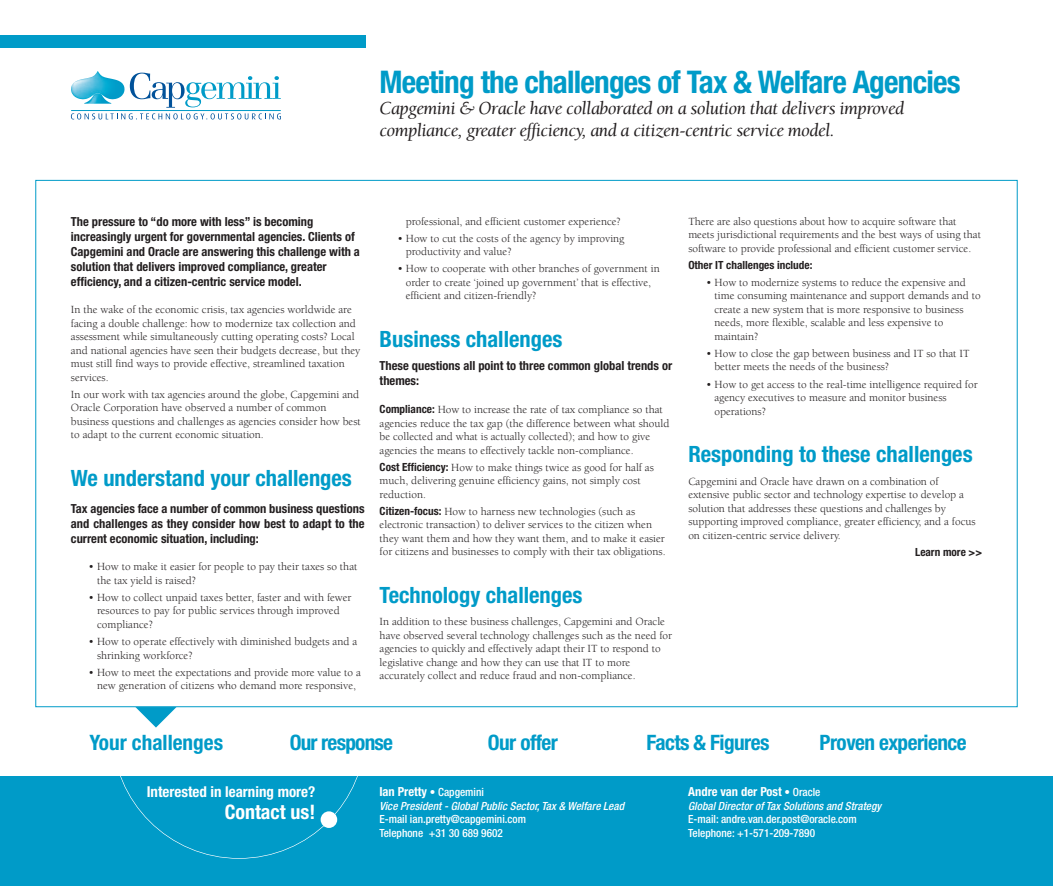
<style>
.page{position:relative;width:1053px;height:886px;background:#fff}
.page>*{position:absolute;margin:0;border:0;box-sizing:border-box;transform-origin:0 0}
.t1{font:700 condensed 31.25px "Helvetica Neue";letter-spacing:-.025em;color:#009bc8}
.t2{font:700 condensed 22.5px "Helvetica Neue";color:#009bc8}
.t3{font:700 condensed 21.25px "Helvetica Neue";letter-spacing:-.025em;color:#009bc8}
.t4{font:700 condensed 21.25px "Helvetica Neue";color:#009bc8}
.t5{font:700 condensed 20px "Helvetica Neue";color:#fff}
.t6{font:italic 18.75px/21.2px "Berkeley";letter-spacing:-.025em;color:#231f20}
.t7{font:700 condensed 15px "Helvetica Neue";color:#fff}
.t8{font:700 condensed 12.5px/15px "Helvetica Neue";color:#231f20}
.t9{font:700 condensed 12.5px "Helvetica Neue";color:#fff}
.t10{font:11.25px/13.5px "Berkeley";color:#231f20}
.t11{font:500 condensed 11.25px/13.5px "Helvetica Neue";color:#fff}
.t12{font:italic 500 condensed 11.25px/14.1px "Helvetica Neue";letter-spacing:.005em;color:#fff}
.t13{font:700 condensed 11.25px "Helvetica Neue";color:#231f20}
.s1{font-family:"Helvetica Neue";font-weight:700;font-stretch:condensed}
.s2{font-weight:700;font-style:normal;font-size:12.5px}
.s3{font-style:normal}
.s4{font-weight:500;font-size:11.25px}
</style>
<div class="page">
<div style="left:0;top:776px;width:1052px;height:110px;background:#009bc8"></div>
<div style="left:0;top:35px;width:365px;height:13px;background:#009bc8"></div>
<svg style="left:71px;top:73px;width:210px;height:46px"></svg>
<hr style="left:71px;top:110px;width:210px;height:1px;background:#009bc8">
<div style="left:320px;top:811px;width:17px;height:17px;background:#fff;border-radius:50%"></div>
<svg style="left:135px;top:707px;width:41px;height:20px"></svg>
<h1 class="t1" style="left:379px;top:71px;width:582px">Meeting the challenges of Tax &amp; Welfare Agencies</h1>
<h3 class="t6" style="left:379px;top:100px;width:526px">Capgemini &amp; Oracle have collaborated on a solution that delivers improved compliance, greater efficiency, and a citizen-centric service model.</h3>
<p class="t8" style="left:71px;top:215px;width:290px">The pressure to “do more with less” is becoming increasingly urgent for governmental agencies. Clients of Capgemini and Oracle are answering this challenge with a solution that delivers improved compliance, greater efficiency, and a citizen-centric service model.</p>
<p class="t10" style="left:71px;top:304px;width:291px">In the wake of the economic crisis, tax agencies worldwide are facing a double challenge: how to modernize tax collection and assessment while simultaneously cutting operating costs? Local and national agencies have seen their budgets decrease, but they must still find ways to provide effective, streamlined taxation services.</p>
<p class="t10" style="left:71px;top:388px;width:291px">In our work with tax agencies around the globe, Capgemini and Oracle Corporation have observed a number of common business questions and challenges as agencies consider how best to adapt to the current economic situation.</p>
<h2 class="t2" style="left:71px;top:470px;width:282px">We understand your challenges</h2>
<p class="t8" style="left:71px;top:502px;width:295px;text-align:justify">Tax agencies face a number of common business questions and challenges as they consider how best to adapt to the current economic situation, including:</p>
<p class="t10" style="left:97px;top:561px;width:262px;text-indent:-8px">• How to make it easier for people to pay their taxes so that the tax yield is raised?</p>
<p class="t10" style="left:97px;top:592px;width:256px;text-indent:-8px">• How to collect unpaid taxes better, faster and with fewer resources to pay for public services through improved compliance?</p>
<p class="t10" style="left:97px;top:636px;width:262px;text-indent:-8px">• How to operate effectively with diminished budgets and a shrinking workforce?</p>
<p class="t10" style="left:89px;top:666px;width:274px;text-align:center">• How to meet the expectations and provide more value to a new generation of citizens who demand more responsive,</p>
<p class="t10" style="left:406px;top:215px;width:216px">professional, and efficient customer experience?</p>
<p class="t10" style="left:406px;top:232px;width:220px;text-indent:-8px">• How to cut the costs of the agency by improving productivity and value?</p>
<p class="t10" style="left:406px;top:263px;width:255px;text-indent:-8px">• How to cooperate with other branches of government in order to create ‘joined up government’ that is effective, efficient and citizen-friendly?</p>
<h2 class="t2" style="left:379px;top:331px;width:184px">Business challenges</h2>
<p class="t8" style="left:379px;top:359px;width:294px">These questions all point to three common global trends or themes:</p>
<p class="t10" style="left:379px;top:404px;width:291px"><span class="s1">Compliance:</span> How to increase the rate of tax compliance so that agencies reduce the tax gap (the difference between what should be collected and what is actually collected); and how to give agencies the means to effectively tackle non-compliance.</p>
<p class="t10" style="left:379px;top:461px;width:276px"><span class="s1">Cost Efficiency:</span> How to make things twice as good for half as much, delivering genuine efficiency gains, not simply cost reduction.</p>
<p class="t10" style="left:379px;top:505px;width:287px"><span class="s1">Citizen-focus:</span> How to harness new technologies (such as electronic transaction) to deliver services to the citizen when they want them and how they want them, and to make it easier for citizens and businesses to comply with their tax obligations.</p>
<h2 class="t2" style="left:379px;top:587px;width:204px">Technology challenges</h2>
<p class="t10" style="left:379px;top:616px;width:294px">In addition to these business challenges, Capgemini and Oracle have observed several technology challenges such as the need for agencies to quickly and effectively adapt their IT to respond to legislative change and how they can use that IT to more accurately collect and reduce fraud and non-compliance.</p>
<p class="t10" style="left:688px;top:215px;width:294px">There are also questions about how to acquire software that meets jurisdictional requirements and the best ways of using that software to provide professional and efficient customer service.</p>
<p class="t13" style="left:688px;top:261px;width:125px">Other IT challenges include:</p>
<p class="t10" style="left:714px;top:277px;width:268px;text-indent:-8px">• How to modernize systems to reduce the expensive and time consuming maintenance and support demands and to create a new system that is more responsive to business needs, more flexible, scalable and less expensive to maintain?</p>
<p class="t10" style="left:714px;top:348px;width:256px;text-indent:-8px">• How to close the gap between business and IT so that IT better meets the needs of the business?</p>
<p class="t10" style="left:714px;top:378px;width:265px;text-indent:-8px">• How to get access to the real-time intelligence required for agency executives to measure and monitor business operations?</p>
<h2 class="t2" style="left:688px;top:446px;width:286px">Responding to these challenges</h2>
<p class="t10" style="left:688px;top:475px;width:289px">Capgemini and Oracle have drawn on a combination of extensive public sector and technology expertise to develop a solution that addresses these questions and challenges by supporting improved compliance, greater efficiency, and a focus on citizen-centric service delivery.</p>
<p class="t13" style="left:915px;top:548px;width:68px">Learn more &gt;&gt;</p>
<h3 class="t4" style="left:90px;top:735px;width:135px">Your challenges</h3>
<h3 class="t3" style="left:290px;top:735px;width:105px">Our response</h3>
<h3 class="t3" style="left:488px;top:735px;width:71px">Our offer</h3>
<h3 class="t3" style="left:646px;top:735px;width:124px">Facts &amp; Figures</h3>
<h3 class="t3" style="left:819px;top:735px;width:149px">Proven experience</h3>
<h3 class="t7" style="left:147px;top:787px;width:170px">Interested in learning more?</h3>
<h3 class="t5" style="left:225px;top:805px;width:92px">Contact us!</h3>
<p class="t12" style="left:379px;top:785px;width:246px"><span class="s2">Ian Pretty</span> <span class="s3">• Capgemini<br></span>Vice President - Global Public Sector, Tax &amp; Welfare Lead</p>
<p class="t11" style="left:379px;top:813px;width:148px">E-mail ian.pretty@capgemini.com<br>Telephone +31 30 689 9602</p>
<p class="t9" style="left:688px;top:787px;width:134px">Andre van der Post <span class="s4">• Oracle</span></p>
<p class="t12" style="left:688px;top:800px;width:194px">Global Director of Tax Solutions and Strategy</p>
<p class="t11" style="left:688px;top:813px;width:170px">E-mail: andre.van.der.post@oracle.com<br>Telephone: +1-571-209-7890</p>
</div>
